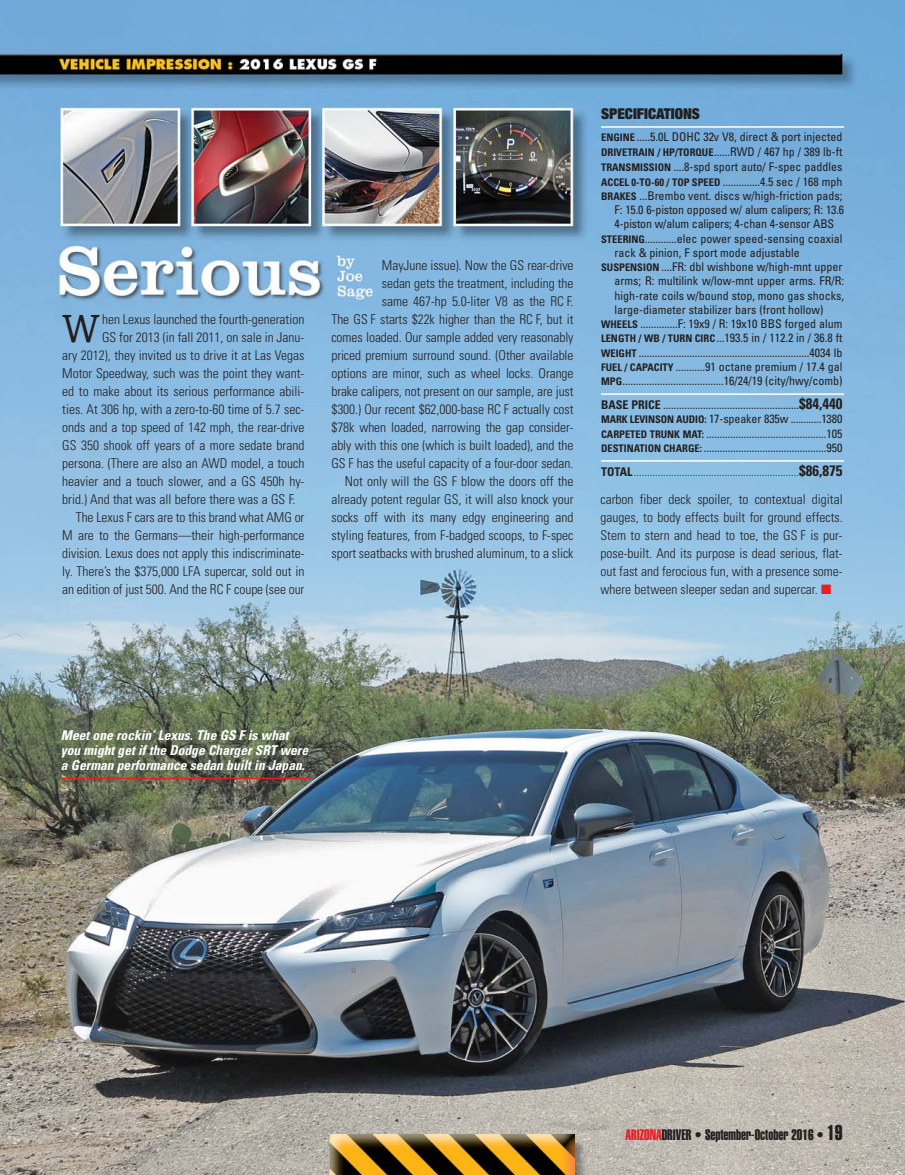
<style>
.page{position:relative;width:905px;height:1175px;background:#fff}
.page>*{position:absolute;margin:0;border:0;box-sizing:border-box;transform-origin:0 0}
.t1{font:39.45px "Amasis";color:#231f20}
.t2{font:15px "Helvetica Extra Compressed";color:#231f20}
.t3{font:900 expanded 15px "Helvetica Neue";color:#231f20}
.t4{font:300 condensed 13.5px/18px "Univers";letter-spacing:-.005em;color:#231f20;text-align:right}
.t5{font:italic 700 condensed 13.5px/15px "Univers";color:#fff}
.t6{font:condensed 12px/14.2px "Univers";color:#231f20;text-align:justify}
.t7{font:300 condensed 12px "Univers";color:#231f20}
.s1{font-weight:700;font-size:10.5px}
.s2{font-weight:700}
.s3{font-weight:700;font-size:15px}
.s4{color:#ed1c24}
.s5{font-size:21px}
</style>
<div class="page">
<img style="left:0;top:0;width:904px;height:1174px">
<img style="left:331px;top:1134px;width:243px;height:40px">
<hr style="left:601px;top:126px;width:243px;height:2px;background:#fff">
<hr style="left:601px;top:393px;width:243px;height:2px;background:#fff">
<hr style="left:601px;top:460px;width:243px;height:1px;background:#fff">
<hr style="left:61px;top:777px;width:249px;height:2px;background:#ed1c24">
<h1 class="t1" style="left:62px;top:313px;width:39px">W</h1>
<p class="t4" style="left:102px;top:312px;width:204px">hen Lexus launched the fourth-generation</p>
<p class="t4" style="left:102px;top:330px;width:204px">GS for 2013 (in fall 2011, on sale in Jan u -</p>
<p class="t4" style="left:62px;top:348px;width:243px">ary 2012), they invited us to drive it at Las Vegas</p>
<p class="t4" style="left:62px;top:366px;width:243px">Motor Speed way, such was the point they want-</p>
<p class="t4" style="left:62px;top:384px;width:243px">ed to make about its serious performance abili-</p>
<p class="t4" style="left:62px;top:402px;width:243px">ties. At 306 hp, with a zero-to-60 time of 5.7 sec-</p>
<p class="t4" style="left:62px;top:420px;width:243px">onds and a top speed of 142 mph, the rear-drive</p>
<p class="t4" style="left:62px;top:438px;width:243px">GS 350 shook off years of a more se date brand</p>
<p class="t4" style="left:62px;top:456px;width:243px">persona. (There are also an AWD model, a touch</p>
<p class="t4" style="left:62px;top:474px;width:243px">heavier and a touch slower, and a GS 450h hy -</p>
<p class="t4" style="left:62px;top:492px;width:235px">brid.) And that was all before there was a GS F.</p>
<p class="t4" style="left:76px;top:510px;width:230px">The Lexus F cars are to this brand what AMG or</p>
<p class="t4" style="left:62px;top:528px;width:243px">M are to the Germans—their high-performance</p>
<p class="t4" style="left:62px;top:546px;width:244px">divi sion. Lexus does not apply this indiscriminate-</p>
<p class="t4" style="left:62px;top:564px;width:243px">ly. There’s the $375,000 LFA supercar, sold out in</p>
<p class="t4" style="left:62px;top:582px;width:243px">an edition of just 500. And the RC F coupe (see our</p>
<p class="t4" style="left:331px;top:258px;width:243px">MayJune issue). Now the GS rear-drive<br>sedan gets the treatment, including the<br>same 467-hp 5.0-liter V8 as the RC F.<br>The GS F starts $22k higher than the RC F, but it comes loaded. Our sample added very reasonably priced premium surround sound. (Other available options are minor, such as wheel locks. Orange brake calipers, not present on our sample, are just $300.) Our recent $62,000-base RC F actually cost $78k when loaded, narrowing the gap consider&shy;ably with this one (which is built loaded), and the GS F has the useful capacity of a four-door sedan.<br>Not only will the GS F blow the doors off the already potent regular GS, it will also knock your socks off with its many edgy engineering and styling features, from F-badged scoops, to F-spec sport seatbacks with brushed aluminum, to a slick</p>
<p class="t3" style="left:601px;top:108px;width:100px">SPECIFICATIONS</p>
<p class="t6" style="left:601px;top:131px;width:243px"><span class="s1">ENGINE</span> .....5.0L DOHC 32v V8, direct &amp; port injected</p>
<p class="t6" style="left:601px;top:146px;width:243px"><span class="s1">DRIVETRAIN / HP/TORQUE</span>......RWD / 467 hp / 389 lb-ft</p>
<p class="t6" style="left:601px;top:160px;width:243px"><span class="s1">TRANSMISSION</span> ....8-spd sport auto/ F-spec paddles</p>
<p class="t6" style="left:601px;top:175px;width:243px"><span class="s1">ACCEL 0-TO-60 / TOP SPEED</span> ..............4.5 sec / 168 mph</p>
<p class="t6" style="left:601px;top:189px;width:243px"><span class="s1">BRAKES</span> ...Brembo vent. discs w/high-friction pads;</p>
<p class="t6" style="left:614px;top:204px;width:231px">F: 15.0 6-piston opposed w/ alum calipers; R: 13.6</p>
<p class="t6" style="left:614px;top:218px;width:221px">4-piston w/alum calipers; 4-chan 4-sensor ABS</p>
<p class="t6" style="left:601px;top:232px;width:243px"><span class="s1">STEERING</span>............elec power speed-sensing coaxial</p>
<p class="t6" style="left:614px;top:246px;width:187px">rack &amp; pinion, F sport mode adjustable</p>
<p class="t6" style="left:601px;top:261px;width:243px"><span class="s1">SUSPENSION</span> ....FR: dbl wishbone w/high-mnt upper</p>
<p class="t6" style="left:614px;top:275px;width:231px">arms; R: multilink w/low-mnt upper arms. FR/R:</p>
<p class="t6" style="left:614px;top:289px;width:231px">high-rate coils w/bound stop, mono gas shocks,</p>
<p class="t6" style="left:614px;top:303px;width:210px">large-diameter stabilizer bars (front hollow)</p>
<p class="t6" style="left:601px;top:318px;width:243px"><span class="s1">WHEELS</span> ..............F: 19x9 / R: 19x10 BBS forged alum</p>
<p class="t6" style="left:601px;top:332px;width:243px"><span class="s1">LENGTH / WB / TURN CIRC</span>...193.5 in / 112.2 in / 36.8 ft</p>
<p class="t6" style="left:601px;top:346px;width:243px"><span class="s1">WEIGHT</span> ................................................................4034 lb</p>
<p class="t6" style="left:601px;top:360px;width:243px"><span class="s1">FUEL / CAPACITY</span> ...........91 octane premium / 17.4 gal</p>
<p class="t6" style="left:601px;top:375px;width:243px"><span class="s1">MPG</span>......................................16/24/19 (city/hwy/comb)</p>
<p class="t6" style="left:601px;top:399px;width:243px"><span class="s2">BASE PRICE</span> ...................................................<span class="s3">$84,440<br></span><span class="s1">MARK LEVINSON AUDIO:</span> 17-speaker 835w ............1380<br><span class="s1">CARPETED TRUNK MAT:</span> .............................................105<br><span class="s1">DESTINATION CHARGE:</span> ..............................................950</p>
<p class="t7" style="left:601px;top:467px;width:243px"><span class="s2">TOTAL</span> ..............................................................<span class="s3">$86,875</span></p>
<p class="t4" style="left:600px;top:492px;width:243px;text-align:justify">carbon fiber deck spoiler, to contextual digital gauges, to body effects built for ground effects.<br>Stem to stern and head to toe, the GS F is pur&shy;pose-built. And its purpose is dead serious, flat&shy;out fast and ferocious fun, with a presence some&shy;where between sleeper sedan and supercar. <span class="s4">■</span></p>
<p class="t5" style="left:61px;top:729px;width:251px">Meetone rockin’Lexus.The GS F is what you mightgetif the Dodge ChargerSRT were a German performance sedan builtin Japan.</p>
<p class="t2" style="left:625px;top:1129px;width:218px"><span class="s4">ARIZONA</span>DRIVER • September-October 2016 • <span class="s5">19</span></p>
</div>
